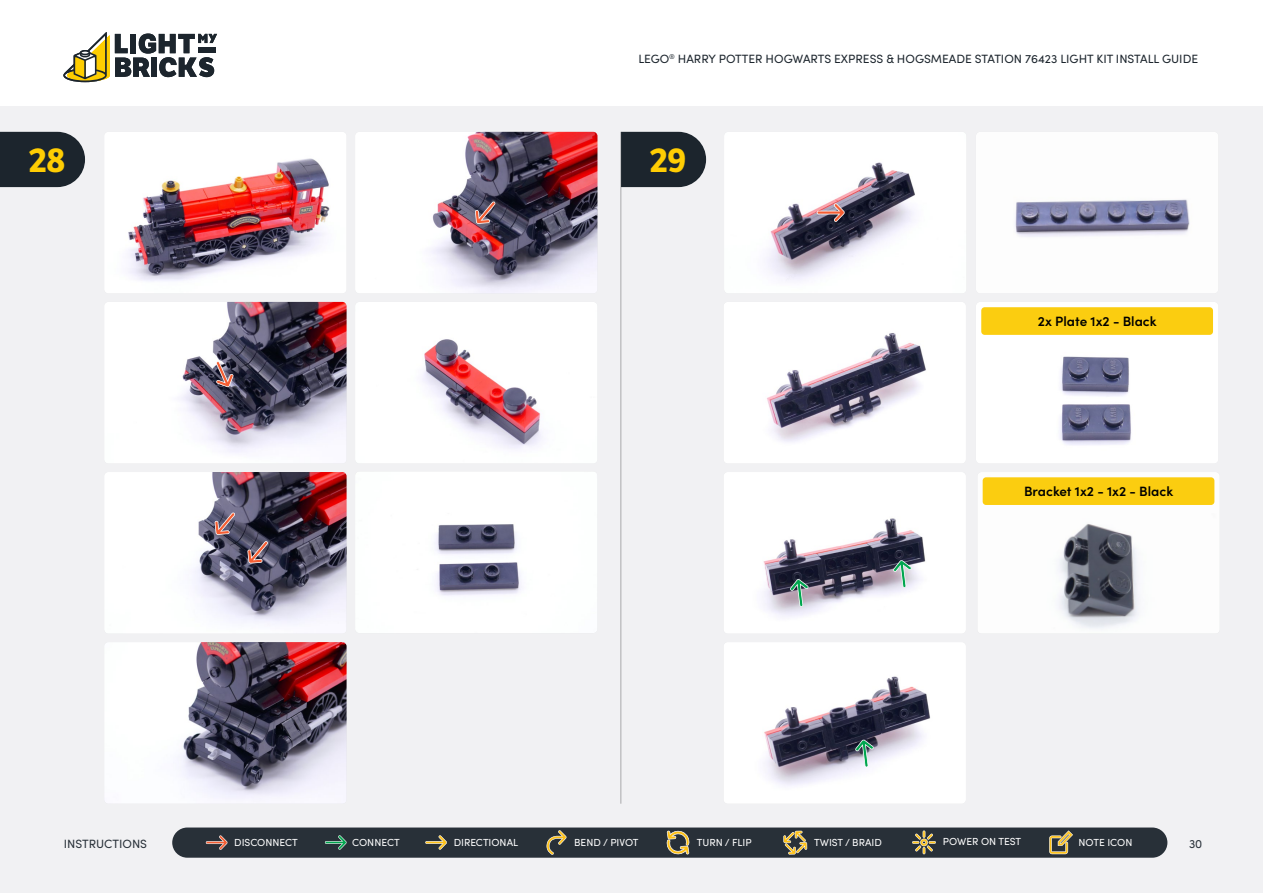
<style>
.page{position:relative;width:1263px;height:893px;background:#fff}
.page>*{position:absolute;margin:0;border:0;box-sizing:border-box;transform-origin:0 0}
.t1{font:700 33px "LFT Etica";color:#ffcd03}
.t2{font:600 13.5px "Sofia Pro";color:#000}
.t3{font:12px "Sofia Pro";color:#1c252d}
.t4{font:12px "Sofia Pro";color:#283038}
.t5{font:10.2px "Sofia Pro";color:#fff}
</style>
<div class="page">
<div style="left:0;top:106px;width:1263px;height:787px;background:#f1f1f3"></div>
<hr style="left:621px;top:132px;width:1px;height:672px;background:#000">
<div style="left:172px;top:827px;width:995px;height:31px;background:#283038;border-radius:15px"></div>
<svg style="left:783px;top:831px;width:24px;height:23px"></svg>
<svg style="left:206px;top:835px;width:22px;height:15px"></svg>
<svg style="left:325px;top:835px;width:22px;height:15px"></svg>
<svg style="left:425px;top:835px;width:22px;height:15px"></svg>
<svg style="left:546px;top:830px;width:21px;height:25px"></svg>
<svg style="left:1049px;top:830px;width:24px;height:24px"></svg>
<svg style="left:912px;top:830px;width:24px;height:24px"></svg>
<svg style="left:666px;top:830px;width:24px;height:25px"></svg>
<svg style="left:63px;top:32px;width:154px;height:50px"></svg>
<svg style="left:0;top:132px;width:85px;height:55px;background:#2a333a"></svg>
<svg style="left:621px;top:132px;width:85px;height:55px;background:#2a323a"></svg>
<img style="left:355px;top:132px;width:242px;height:161px">
<img style="left:355px;top:302px;width:242px;height:161px">
<img style="left:355px;top:472px;width:242px;height:161px">
<img style="left:105px;top:132px;width:241px;height:161px">
<img style="left:105px;top:302px;width:242px;height:161px">
<img style="left:976px;top:132px;width:242px;height:161px">
<img style="left:724px;top:472px;width:242px;height:161px">
<img style="left:724px;top:302px;width:242px;height:161px">
<img style="left:724px;top:643px;width:242px;height:160px">
<img style="left:724px;top:132px;width:242px;height:161px">
<img style="left:105px;top:472px;width:242px;height:161px">
<img style="left:978px;top:472px;width:241px;height:161px">
<div style="left:983px;top:477px;width:231px;height:28px;background:#fbcd10;border-radius:3px"></div>
<img style="left:105px;top:642px;width:242px;height:161px">
<svg style="left:817px;top:203px;width:28px;height:19px"></svg>
<svg style="left:216px;top:361px;width:18px;height:26px"></svg>
<svg style="left:475px;top:201px;width:21px;height:23px"></svg>
<svg style="left:215px;top:512px;width:20px;height:23px"></svg>
<svg style="left:247px;top:541px;width:21px;height:23px"></svg>
<svg style="left:855px;top:739px;width:19px;height:28px"></svg>
<svg style="left:790px;top:579px;width:18px;height:28px"></svg>
<svg style="left:893px;top:560px;width:19px;height:28px"></svg>
<img style="left:976px;top:302px;width:242px;height:161px">
<div style="left:981px;top:307px;width:232px;height:28px;background:#fbcd10;border-radius:3px"></div>
<p class="t3" style="left:638px;top:50px;width:561px">LEGO<sup>®</sup> HARRY POTTER HOGWARTS EXPRESS &amp; HOGSMEADE STATION 76423 LIGHT KIT INSTALL GUIDE</p>
<h1 class="t1" style="left:29px;top:140px;width:38px">28</h1>
<h1 class="t1" style="left:650px;top:140px;width:38px">29</h1>
<h2 class="t2" style="left:1038px;top:311px;width:120px">2x Plate 1x2 - Black</h2>
<h2 class="t2" style="left:1024px;top:481px;width:151px">Bracket 1x2 - 1x2 - Black</h2>
<p class="t4" style="left:64px;top:835px;width:85px">INSTRUCTIONS</p>
<p class="t5" style="left:234px;top:835px;width:65px">DISCONNECT</p>
<p class="t5" style="left:352px;top:835px;width:49px">CONNECT</p>
<p class="t5" style="left:454px;top:835px;width:66px">DIRECTIONAL</p>
<p class="t5" style="left:574px;top:835px;width:66px">BEND / PIVOT</p>
<p class="t5" style="left:697px;top:835px;width:56px">TURN / FLIP</p>
<p class="t5" style="left:814px;top:835px;width:69px">TWIST / BRAID</p>
<p class="t5" style="left:943px;top:834px;width:80px">POWER ON TEST</p>
<p class="t5" style="left:1078px;top:835px;width:55px">NOTE ICON</p>
<p class="t4" style="left:1189px;top:835px;width:15px">30</p>
</div>
